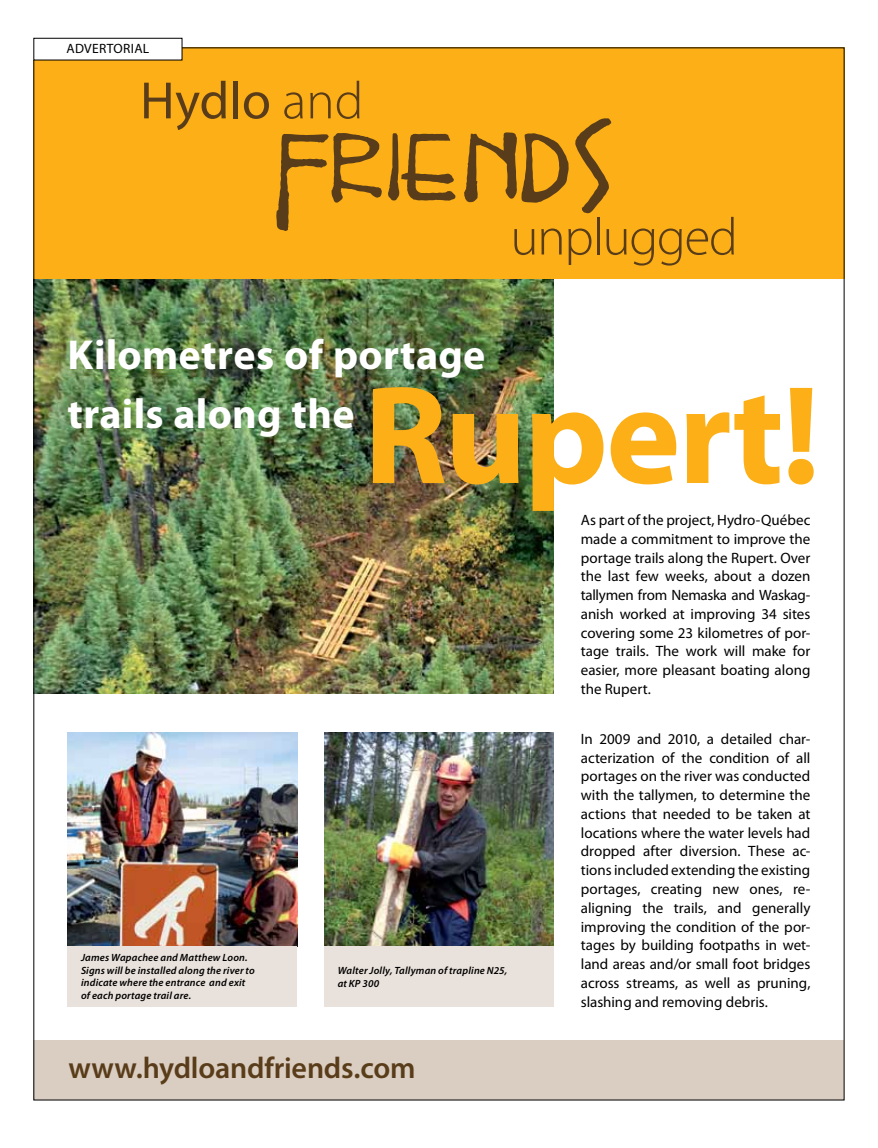
<style>
.page{position:relative;width:878px;height:1148px;background:#fff}
.page>*{position:absolute;margin:0;border:0;box-sizing:border-box;transform-origin:0 0}
.t1{font:700 141px "Myriad Pro";letter-spacing:-.015em;color:#fcaf17}
.t2{font:700 42px/59.1px "Myriad Pro";letter-spacing:.005em;color:#fff}
.t3{font:600 30px "Myriad Pro";letter-spacing:-.005em;color:#593d1a}
.t4{font:15px/18.8px "Myriad Pro";color:#000;text-align:justify}
.t5{font:13.5px "Myriad Pro";letter-spacing:.02em;color:#000}
.t6{font:italic 600 10.5px/12.6px "Myriad Pro";letter-spacing:.015em;color:#000}
</style>
<div class="page">
<img style="left:35px;top:279px;width:519px;height:415px">
<img style="left:324px;top:733px;width:229px;height:213px">
<div style="left:324px;top:946px;width:230px;height:61px;background:#e9e1db"></div>
<img style="left:68px;top:733px;width:229px;height:213px">
<div style="left:68px;top:946px;width:229px;height:61px;background:#e9e1db"></div>
<div style="left:34px;top:1040px;width:810px;height:60px;background:#dacdc1"></div>
<div style="left:33px;top:48px;width:811px;height:231px;background:#fcaf17"></div>
<svg style="left:144px;top:81px;width:82px;height:49px"></svg>
<div style="left:233px;top:81px;width:5px;height:37px;background:#593d1a"></div>
<svg style="left:244px;top:92px;width:25px;height:27px"></svg>
<svg style="left:284px;top:92px;width:19px;height:27px"></svg>
<svg style="left:310px;top:92px;width:20px;height:26px"></svg>
<svg style="left:337px;top:81px;width:22px;height:38px"></svg>
<svg style="left:276px;top:133px;width:106px;height:98px"></svg>
<svg style="left:388px;top:133px;width:67px;height:68px"></svg>
<svg style="left:464px;top:118px;width:269px;height:147px"></svg>
<div style="left:34px;top:38px;width:148px;height:22px;background:#fff"></div>
<div style="left:33px;top:38px;width:149px;height:22px;border:1px solid #000"></div>
<p class="t5" style="left:66px;top:40px;width:41px">Advertoria</p>
<p class="t5" style="left:143px;top:40px;width:8px">l</p>
<h2 class="t2" style="left:68px;top:324px;width:419px">Kilometres of portage trails along the</h2>
<h1 class="t1" style="left:363px;top:343px;width:458px">Rupert!</h1>
<p class="t6" style="left:81px;top:951px;width:175px">James Wapachee and Matthew Loon.<br>Signs will be installed along the river to indicate where the entrance and exit of each portage trail are.</p>
<p class="t6" style="left:338px;top:964px;width:171px">Walter Jolly, Tallyman of trapline N25, at KP 300</p>
<h3 class="t3" style="left:68px;top:1049px;width:348px">www.hydloandfriends.com</h3>
<p class="t4" style="left:580px;top:510px;width:231px">As part of the project, Hydro-Québec made a commitment to improve the portage trails along the Rupert. Over the last few weeks, about a dozen tallymen from Nemaska and Waskag&shy;anish worked at improving 34 sites covering some 23 kilometres of por&shy;tage trails. The work will make for easier, more pleasant boating along the Rupert.</p>
<p class="t4" style="left:580px;top:729px;width:231px">In 2009 and 2010, a detailed char&shy;acterization of the condition of all portages on the river was conducted with the tallymen, to determine the actions that needed to be taken at locations where the water levels had dropped after diversion. These ac&shy;tions included extending the existing portages, creating new ones, re&shy;aligning the trails, and generally improving the condition of the por&shy;tages by building footpaths in wet&shy;land areas and/or small foot bridges across streams, as well as pruning, slashing and removing debris.</p>
</div>
